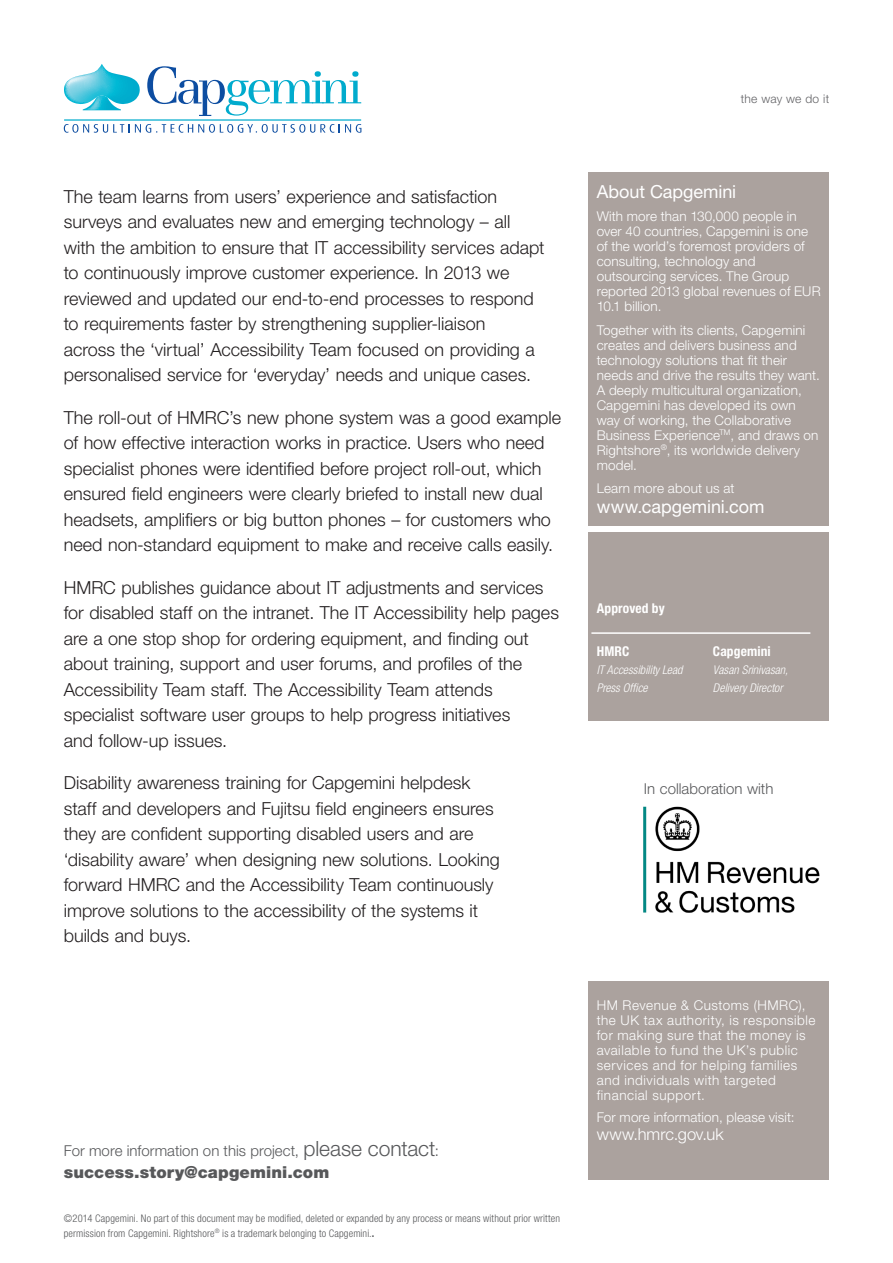
<style>
.page{position:relative;width:893px;height:1263px;background:#fff}
.page>*{position:absolute;margin:0;border:0;box-sizing:border-box;transform-origin:0 0}
.head1{font:300 18px/25.5px "Helvetica Neue LT Std";color:#231f20}
.t1{font:18px "Helvetica Neue LT Std";color:#fff}
.t2{font:900 16.5px "Helvetica Neue LT Std";letter-spacing:.005em;color:#57585a}
.t3{font:300 16.5px "Helvetica Neue LT Std";color:#fff}
.Cover-Identifier{font:300 15px "Helvetica Neue LT Std";color:#57585a}
.t4{font:300 13.5px/15px "Helvetica Neue LT Std";letter-spacing:.01em;color:#fff}
.t5{font:300 13.5px/15px "Helvetica Neue LT Std";letter-spacing:.04em;color:#fff}
.t6{font:700 condensed 13.5px "Helvetica Neue LT Std";letter-spacing:.01em;color:#fff}
.t7{font:italic 300 condensed 12px "Helvetica Neue LT Std";letter-spacing:.005em;color:#fff}
.header-identifier{font:300 12px "Helvetica Neue LT Std";letter-spacing:.015em;color:#636366}
.copyright{font:300 condensed 10.5px/15px "Helvetica Neue LT Std";letter-spacing:.015em;color:#57585a}
.s1{font-size:21px}
.s2{font-weight:700}
.s3{font-weight:400;color:#8d0d3a}
</style>
<div class="page">
<svg style="left:64px;top:64px;width:76px;height:46px"></svg>
<svg style="left:147px;top:66px;width:214px;height:50px"></svg>
<svg style="left:64px;top:124px;width:297px;height:9px"></svg>
<hr style="left:64px;top:119px;width:297px;height:2px;background:#00abcd">
<div style="left:588px;top:172px;width:241px;height:354px;background:#aba29e"></div>
<div style="left:588px;top:532px;width:241px;height:188px;background:#aba29e"></div>
<div style="left:588px;top:982px;width:241px;height:198px;background:#aba29e"></div>
<hr style="left:591px;top:632px;width:219px;height:2px;background:#fff">
<img style="left:643px;top:806px;width:177px;height:107px">
<p class="head1" style="left:64px;top:183px;width:482px">The team learns from users’ experience and satisfaction surveys and evaluates new and emerging technology – all with the ambition to ensure that IT accessibility services adapt to continuously improve customer experience. In 2013 we reviewed and updated our end-to-end processes to respond to requirements faster by strengthening supplier-liaison<br>across the ‘virtual’ Accessibility Team focused on providing a personalised service for ‘everyday’ needs and unique cases.</p>
<p class="head1" style="left:64px;top:404px;width:499px">The roll-out of HMRC’s new phone system was a good example of how effective interaction works in practice. Users who need specialist phones were identified before project roll-out, which ensured field engineers were clearly briefed to install new dual headsets, amplifiers or big button phones – for customers who need non-standard equipment to make and receive calls easily.</p>
<p class="head1" style="left:64px;top:574px;width:481px">HMRC publishes guidance about IT adjustments and services</p>
<p class="head1" style="left:64px;top:600px;width:497px">for disabled staff on the intranet. The IT Accessibility help pages</p>
<p class="head1" style="left:64px;top:625px;width:467px">are a one stop shop for ordering equipment, and finding out</p>
<p class="head1" style="left:64px;top:651px;width:460px">about training, support and user forums, and profiles of the</p>
<p class="head1" style="left:64px;top:676px;width:448px">Accessibility Team staff. The Accessibility Team attends specialist software user groups to help progress initiatives</p>
<p class="head1" style="left:64px;top:727px;width:165px">and follow-up issues.</p>
<p class="head1" style="left:64px;top:770px;width:431px">Disability awareness training for Capgemini helpdesk staff and developers and Fujitsu field engineers ensures they are confident supporting disabled users and are</p>
<p class="head1" style="left:64px;top:846px;width:438px">‘disability aware’ when designing new solutions. Looking forward HMRC and the Accessibility Team continuously</p>
<p class="head1" style="left:64px;top:897px;width:416px">improve solutions to the accessibility of the systems it</p>
<p class="head1" style="left:64px;top:923px;width:129px">builds and buys.</p>
<p class="Cover-Identifier" style="left:64px;top:1141px;width:377px">For more information on this project, <span class="s1">please contact</span>:</p>
<p class="t2" style="left:64px;top:1162px;width:267px">success.story@capgemini.com</p>
<p class="copyright" style="left:64px;top:1210px;width:498px">©2014 Capgemini. No part of this document may be modified, deleted or expanded by any process or means without prior written permission from Capgemini. Rightshore<sup>®</sup> is a trademark belonging to Capgemini.<span class="s2">.</span></p>
<p class="header-identifier" style="left:655px;top:91px;width:175px"><span class="s3">Tax &amp; Welfare</span> the way we do it</p>
<p class="t1" style="left:597px;top:181px;width:141px">About Capgemini</p>
<p class="t4" style="left:597px;top:209px;width:225px">With more than 130,000 people in over 40 countries, Capgemini is one of the world’s foremost providers of consulting, technology and outsourcing services. The Group reported 2013 global revenues of EUR<br>10.1 billion.</p>
<p class="t4" style="left:597px;top:322px;width:225px">Together with its clients, Capgemini creates and delivers business and technology solutions that fit their needs and drive the results they want.<br>A deeply multicultural organization, Capgemini has developed its own way of working, the Collaborative Business Experience<sup>TM</sup>, and draws on Rightshore<sup>®</sup>, its worldwide delivery model.</p>
<p class="t4" style="left:597px;top:481px;width:139px">Learn more about us at</p>
<p class="t1" style="left:597px;top:495px;width:169px">www.capgemini.com</p>
<p class="t6" style="left:597px;top:600px;width:69px">Approved by</p>
<p class="t6" style="left:597px;top:643px;width:34px">HMRC</p>
<p class="t7" style="left:597px;top:663px;width:87px">IT Accessibility Lead</p>
<p class="t7" style="left:597px;top:681px;width:53px">Press Office</p>
<p class="t6" style="left:713px;top:643px;width:59px">Capgemini</p>
<p class="t7" style="left:713px;top:663px;width:77px">Vasan Srinivasan,</p>
<p class="t7" style="left:713px;top:681px;width:71px">Delivery Director</p>
<p class="Cover-Identifier" style="left:644px;top:779px;width:131px">In collaboration with</p>
<p class="t5" style="left:597px;top:997px;width:220px">HM Revenue &amp; Customs (HMRC), the UK tax authority, is responsible for making sure that the money is available to fund the UK’s public services and for helping families and individuals with targeted financial support.</p>
<p class="t4" style="left:597px;top:1109px;width:199px">For more information, please visit:</p>
<p class="t3" style="left:597px;top:1124px;width:129px">www.hmrc.gov.uk</p>
</div>
